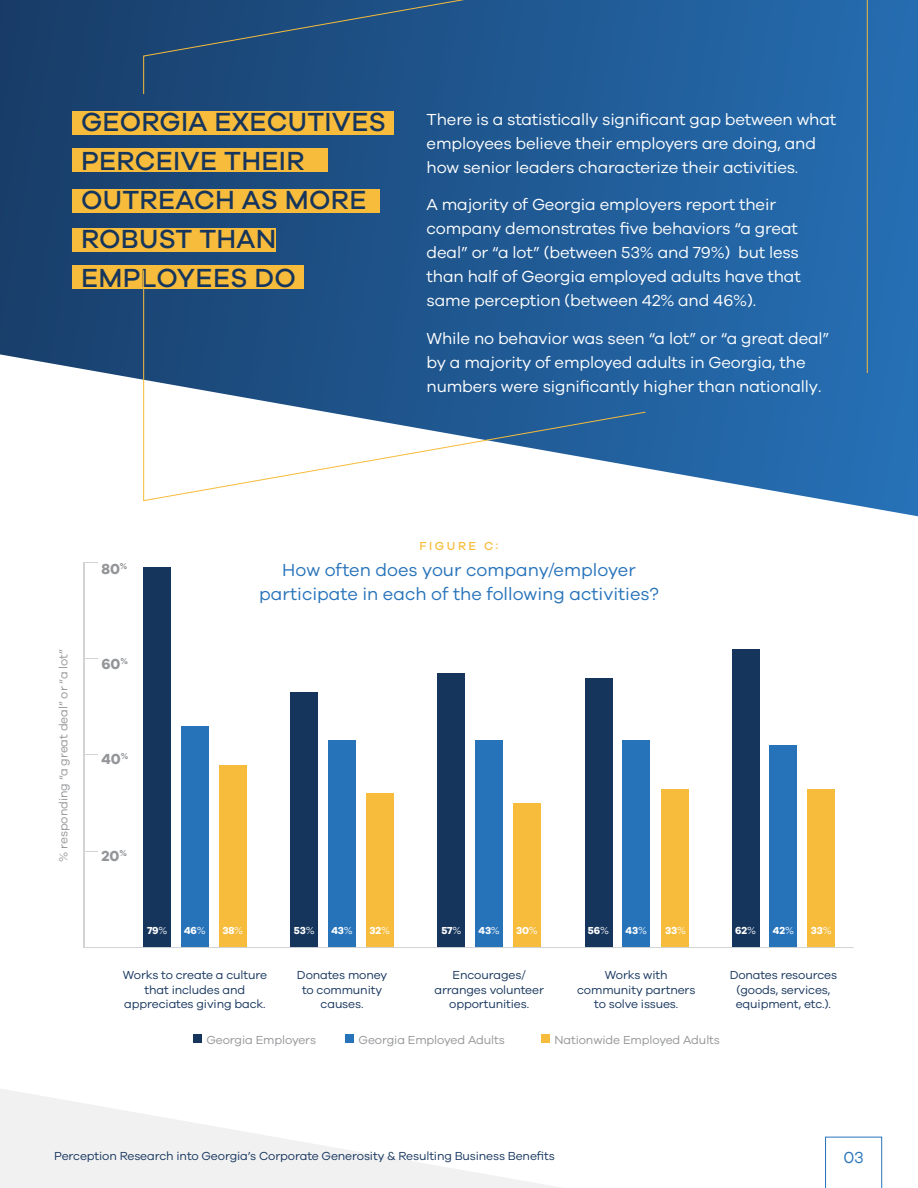
<style>
.page{position:relative;width:918px;height:1188px;background:#fff}
.page>*{position:absolute;margin:0;border:0;box-sizing:border-box;transform-origin:0 0}
.t1{font:500 27px/39px "Galano Grotesque";letter-spacing:.01em;color:#16355d}
.t2{font:18px/24px "Galano Grotesque";color:#2773ba;text-align:center}
.t3{font:16.5px/24px "Galano Grotesque";letter-spacing:-.01em;color:#fff}
.t4{font:16.5px "Galano Grotesque";color:#2773ba}
.t5{font:700 15px "Galano Grotesque";color:#939598}
.t6{font:12px/14.4px "Galano Grotesque";letter-spacing:-.01em;color:#16355d;text-align:center}
.t7{font:12px "Galano Grotesque";letter-spacing:-.01em;color:#939598}
.t8{font:500 12px "Galano Grotesque";letter-spacing:.21em;color:#f7bc3b}
.t9{font:700 10.5px "Galano Grotesque";letter-spacing:-.01em;color:#fff}
.s1{font-weight:400}
</style>
<div class="page">
<svg style="left:0;top:1089px;width:561px;height:99px;fill:#f1f1f2"></svg>
<svg style="left:0;top:0;width:918px;height:516px"></svg>
<svg style="left:825px;top:1137px;width:57px;height:51px"></svg>
<div style="left:72px;top:111px;width:322px;height:24px;background:#f7bc3b"></div>
<div style="left:72px;top:148px;width:256px;height:24px;background:#f7bc3b"></div>
<div style="left:72px;top:189px;width:308px;height:24px;background:#f7bc3b"></div>
<div style="left:72px;top:228px;width:203px;height:24px;background:#f7bc3b"></div>
<div style="left:72px;top:266px;width:232px;height:23px;background:#f7bc3b"></div>
<hr style="left:83px;top:562px;width:1px;height:386px;background:#d1d3d4">
<svg style="left:84px;top:851px;width:14px;height:1px"></svg>
<svg style="left:84px;top:754px;width:14px;height:1px"></svg>
<svg style="left:84px;top:658px;width:14px;height:1px"></svg>
<svg style="left:84px;top:562px;width:14px;height:1px"></svg>
<div style="left:807px;top:789px;width:28px;height:159px;background:#f7bc3b"></div>
<div style="left:769px;top:745px;width:28px;height:203px;background:#2773ba"></div>
<div style="left:732px;top:649px;width:28px;height:299px;background:#16355d"></div>
<div style="left:661px;top:789px;width:28px;height:159px;background:#f7bc3b"></div>
<div style="left:622px;top:740px;width:28px;height:208px;background:#2773ba"></div>
<div style="left:585px;top:678px;width:27px;height:270px;background:#16355d"></div>
<div style="left:513px;top:803px;width:28px;height:145px;background:#f7bc3b"></div>
<div style="left:475px;top:740px;width:28px;height:208px;background:#2773ba"></div>
<div style="left:437px;top:673px;width:28px;height:275px;background:#16355d"></div>
<div style="left:366px;top:793px;width:28px;height:155px;background:#f7bc3b"></div>
<div style="left:328px;top:740px;width:28px;height:208px;background:#2773ba"></div>
<div style="left:290px;top:692px;width:28px;height:256px;background:#16355d"></div>
<div style="left:219px;top:765px;width:28px;height:183px;background:#f7bc3b"></div>
<div style="left:181px;top:726px;width:28px;height:222px;background:#2773ba"></div>
<div style="left:143px;top:567px;width:28px;height:381px;background:#16355d"></div>
<div style="left:541px;top:1034px;width:9px;height:9px;background:#f7bc3b"></div>
<div style="left:345px;top:1034px;width:9px;height:9px;background:#2773ba"></div>
<div style="left:193px;top:1034px;width:9px;height:9px;background:#16355d"></div>
<svg style="left:143px;top:374px;width:503px;height:128px"></svg>
<svg style="left:143px;top:0;width:725px;height:374px;background:#32628b"></svg>
<hr style="left:84px;top:947px;width:770px;height:1px;background:#d1d3d4">
<h1 class="t1" style="left:81px;top:102px;width:306px">GEORGIA EXECUTIVES<br>PERCEIVE THEIR<br>OUTREACH AS MORE<br>ROBUST THAN<br>EMPLOYEES DO</h1>
<p class="t3" style="left:427px;top:106px;width:411px">There is a statistically significant gap between what employees believe their employers are doing, and how senior leaders characterize their activities.</p>
<p class="t3" style="left:427px;top:192px;width:376px">A majority of Georgia employers report their company demonstrates five behaviors “a great deal” or “a lot” (between 53% and 79%) but less than half of Georgia employed adults have that same perception (between 42% and 46%).</p>
<p class="t3" style="left:427px;top:326px;width:404px">While no behavior was seen “a lot” or “a great deal” by a majority of employed adults in Georgia, the numbers were significantly higher than nationally.</p>
<p class="t7" style="left:56px;top:862px;width:214px;rotate:-90deg">% responding “a great deal” or “a lot”</p>
<p class="t5" style="left:101px;top:559px;width:28px">80<sup>%</sup></p>
<p class="t5" style="left:101px;top:655px;width:28px">60<sup>%</sup></p>
<p class="t5" style="left:101px;top:750px;width:28px">40<sup>%</sup></p>
<p class="t8" style="left:420px;top:539px;width:80px">FIGURE C:</p>
<p class="t2" style="left:259px;top:558px;width:401px">How often does your company/employer participate in each of the following activities?</p>
<p class="t5" style="left:101px;top:847px;width:27px">20<sup>%</sup></p>
<p class="t9" style="left:147px;top:924px;width:22px">79<span class="s1">%</span></p>
<p class="t9" style="left:184px;top:924px;width:23px">46<span class="s1">%</span></p>
<p class="t9" style="left:222px;top:924px;width:22px">38<span class="s1">%</span></p>
<p class="t9" style="left:294px;top:924px;width:22px">53<span class="s1">%</span></p>
<p class="t9" style="left:331px;top:924px;width:23px">43<span class="s1">%</span></p>
<p class="t9" style="left:370px;top:924px;width:22px">32<span class="s1">%</span></p>
<p class="t9" style="left:441px;top:924px;width:21px">57<span class="s1">%</span></p>
<p class="t9" style="left:479px;top:924px;width:23px">43<span class="s1">%</span></p>
<p class="t9" style="left:516px;top:924px;width:23px">30<span class="s1">%</span></p>
<p class="t9" style="left:588px;top:924px;width:23px">56<span class="s1">%</span></p>
<p class="t9" style="left:626px;top:924px;width:23px">43<span class="s1">%</span></p>
<p class="t9" style="left:665px;top:924px;width:22px">33<span class="s1">%</span></p>
<p class="t9" style="left:735px;top:924px;width:22px">62<span class="s1">%</span></p>
<p class="t9" style="left:773px;top:924px;width:23px">42<span class="s1">%</span></p>
<p class="t9" style="left:811px;top:924px;width:22px">33<span class="s1">%</span></p>
<p class="t6" style="left:297px;top:968px;width:92px">Donates money to community causes.</p>
<p class="t6" style="left:434px;top:968px;width:111px">Encourages/ arranges volunteer opportunities.</p>
<p class="t6" style="left:577px;top:968px;width:120px">Works with community partners to solve issues.</p>
<p class="t6" style="left:730px;top:968px;width:109px">Donates resources (goods, services, equipment, etc.).</p>
<p class="t7" style="left:206px;top:1033px;width:111px">Georgia Employers</p>
<p class="t7" style="left:359px;top:1033px;width:148px">Georgia Employed Adults</p>
<p class="t7" style="left:554px;top:1033px;width:167px">Nationwide Employed Adults</p>
<p class="t6" style="left:123px;top:968px;width:146px">Works to create a culture that includes and appreciates giving back.</p>
<p class="t6" style="left:54px;top:1148px;width:502px">Perception Research into Georgia’s Corporate Generosity &amp; Resulting Business Benefits</p>
<p class="t4" style="left:843px;top:1148px;width:22px">03</p>
</div>
